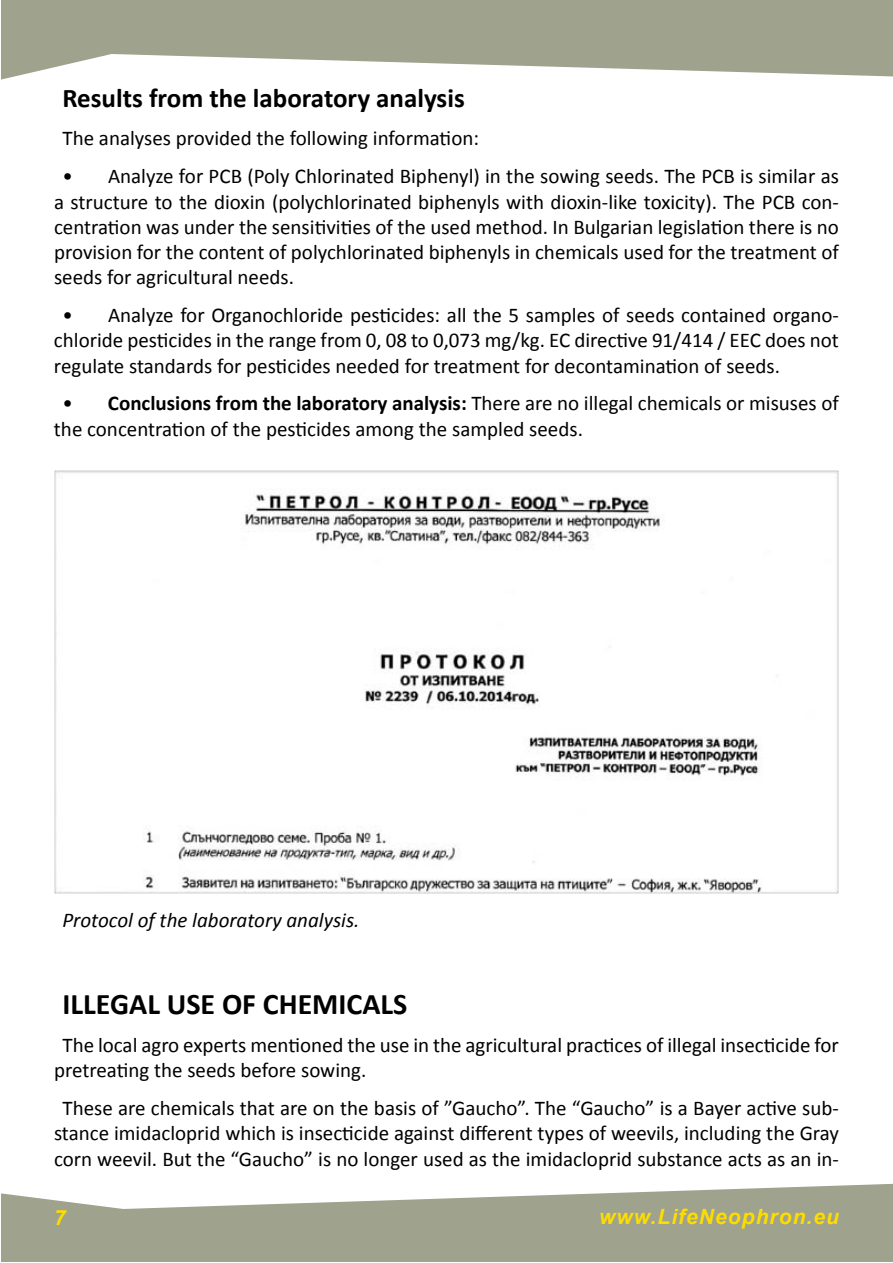
<style>
.page{position:relative;width:893px;height:1263px;background:#fff}
.page>*{position:absolute;margin:0;border:0;box-sizing:border-box;transform-origin:0 0}
.t1{font:700 30px "Calibri";color:#000}
.t2{font:700 27px "Calibri";color:#000}
.t3{font:21px/25.2px "Calibri";color:#000;text-align:justify}
.t4{font:italic 21px "Calibri";color:#000}
.t5{font:italic 700 21px "Arial";letter-spacing:.05em;color:#fddd00}
.s1{font-weight:700}
</style>
<div class="page">
<div style="left:1px;top:1px;width:891px;height:1261px;background:#9fa28d"></div>
<div style="left:1px;top:54px;width:892px;height:1155px;background:#fff"></div>
<img style="left:54px;top:470px;width:785px;height:423px">
<p class="t2" style="left:63px;top:81px;width:404px">Results from the laboratory analysis</p>
<p class="t3" style="left:63px;top:126px;width:418px">The analyses provided the following information:</p>
<p class="t3" style="left:54px;top:164px;width:786px;text-indent:9px">• Analyze for PCB (Poly Chlorinated Biphenyl) in the sowing seeds. The PCB is similar as a structure to the dioxin (polychlorinated biphenyls with dioxin-like toxicity). The PCB con&shy;centration was under the sensitivities of the used method. In Bulgarian legislation there is no provision for the content of polychlorinated biphenyls in chemicals used for the treatment of seeds for agricultural needs.</p>
<p class="t3" style="left:54px;top:303px;width:786px;text-indent:9px">• Analyze for Organochloride pesticides: all the 5 samples of seeds contained organo&shy;chloride pesticides in the range from 0, 08 to 0,073 mg/kg. EC directive 91/414 / EEC does not regulate standards for pesticides needed for treatment for decontamination of seeds.</p>
<p class="t3" style="left:54px;top:391px;width:786px;text-indent:9px">• <span class="s1">Conclusions from the laboratory analysis:</span> There are no illegal chemicals or misuses of the concentration of the pesticides among the sampled seeds.</p>
<p class="t4" style="left:62px;top:906px;width:299px">Protocol of the laboratory analysis.</p>
<h1 class="t1" style="left:63px;top:985px;width:346px">ILLEGAL USE OF CHEMICALS</h1>
<p class="t3" style="left:54px;top:1032px;width:786px;text-indent:9px">The local agro experts mentioned the use in the agricultural practices of illegal insecticide for pretreating the seeds before sowing.</p>
<p class="t3" style="left:54px;top:1096px;width:786px;text-align:center">These are chemicals that are on the basis of ”Gaucho”. The “Gaucho” is a Bayer active sub&shy;stance imidacloprid which is insecticide against different types of weevils, including the Gray corn weevil. But the “Gaucho” is no longer used as the imidacloprid substance acts as an in-</p>
<p class="t5" style="left:54px;top:1203px;width:13px">7</p>
<p class="t5" style="left:599px;top:1203px;width:241px">www.LifeNeophron.eu</p>
</div>
